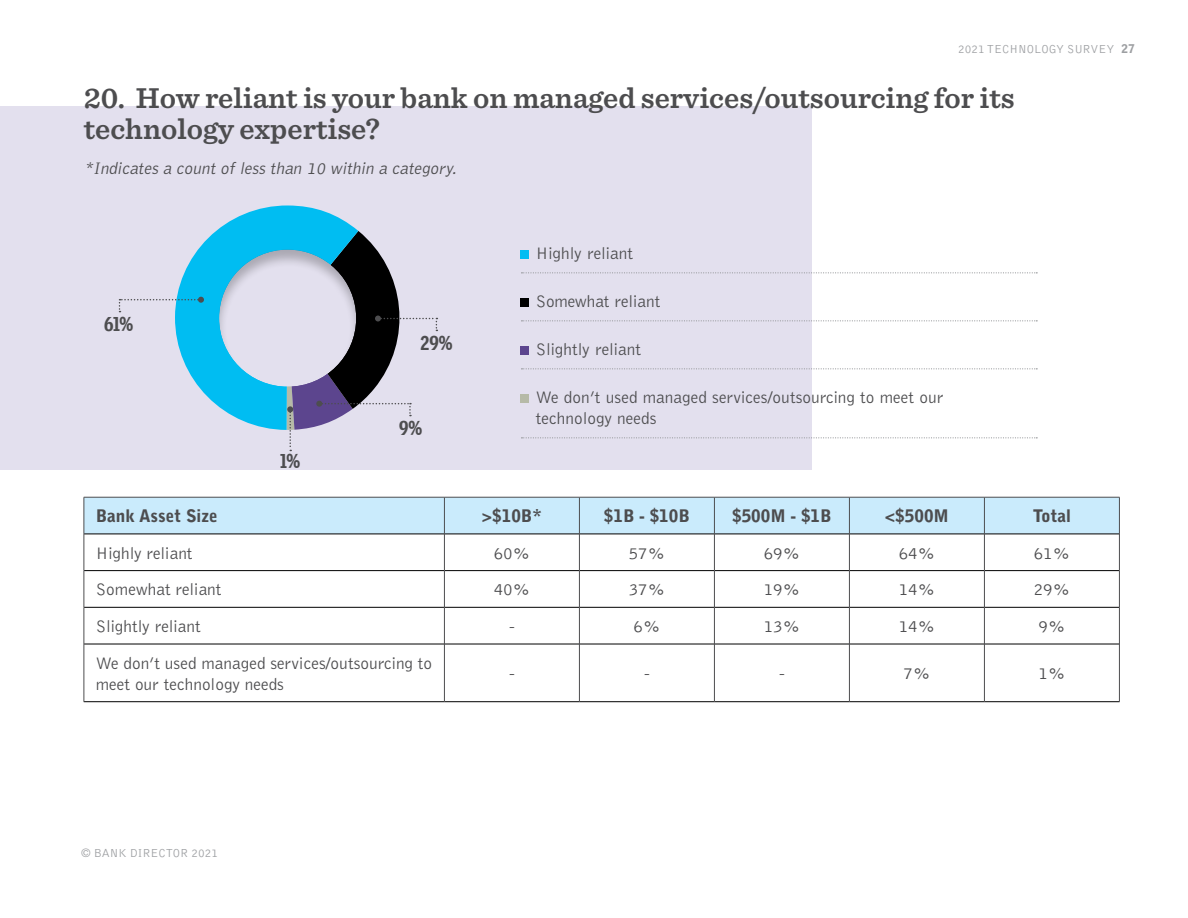
<style>
.page{position:relative;width:1188px;height:918px;background:#fff}
.page>*{position:absolute;margin:0;border:0;box-sizing:border-box;transform-origin:0 0}
.t1{font:600 30px/31.5px "Sentinel";color:#4d4d4f}
.t2{font:900 19.5px "Griffith Gothic Cond";color:#4d4d4f}
.t3{font:300 17.25px/21px "Bell Gothic";color:#4d4d4f}
.t4{font:900 17.25px "Bell Gothic";color:#4d4d4f}
.t5{font:italic 300 17.25px "Bell Gothic";color:#4d4d4f}
.t6{font:300 12px "Bell Gothic";color:#9d9fa2}
.s1{font-weight:900}
</style>
<div class="page">
<div style="left:0;top:107px;width:811px;height:363px;background:#e3e0ee"></div>
<svg style="left:521px;top:272px;width:516px;height:1px"></svg>
<svg style="left:521px;top:320px;width:516px;height:1px"></svg>
<svg style="left:521px;top:368px;width:516px;height:1px"></svg>
<svg style="left:521px;top:437px;width:516px;height:1px"></svg>
<div style="left:521px;top:251px;width:8px;height:8px;background:#00bdf2"></div>
<div style="left:521px;top:299px;width:8px;height:8px;background:#000"></div>
<div style="left:521px;top:347px;width:8px;height:8px;background:#5c458e"></div>
<div style="left:521px;top:395px;width:8px;height:8px;background:#b6baa7"></div>
<svg style="left:119px;top:205px;width:318px;height:246px"></svg>
<div style="left:85px;top:498px;width:1034px;height:36px;background:#caebfc"></div>
<svg style="left:85px;top:535px;width:1034px;height:166px"></svg>
<hr style="left:84px;top:534px;width:360px;height:1px;background:#000">
<hr style="left:445px;top:534px;width:134px;height:1px;background:#000">
<hr style="left:580px;top:534px;width:134px;height:1px;background:#000">
<hr style="left:715px;top:534px;width:134px;height:1px;background:#000">
<hr style="left:850px;top:534px;width:134px;height:1px;background:#000">
<hr style="left:985px;top:534px;width:134px;height:1px;background:#000">
<hr style="left:84px;top:570px;width:360px;height:1px;background:#000">
<hr style="left:445px;top:570px;width:134px;height:1px;background:#000">
<hr style="left:580px;top:570px;width:134px;height:1px;background:#000">
<hr style="left:715px;top:570px;width:134px;height:1px;background:#000">
<hr style="left:850px;top:570px;width:134px;height:1px;background:#000">
<hr style="left:985px;top:570px;width:134px;height:1px;background:#000">
<hr style="left:84px;top:607px;width:360px;height:1px;background:#000">
<hr style="left:445px;top:607px;width:134px;height:1px;background:#000">
<hr style="left:580px;top:607px;width:134px;height:1px;background:#000">
<hr style="left:715px;top:607px;width:134px;height:1px;background:#000">
<hr style="left:850px;top:607px;width:134px;height:1px;background:#000">
<hr style="left:985px;top:607px;width:134px;height:1px;background:#000">
<hr style="left:84px;top:644px;width:360px;height:1px;background:#000">
<hr style="left:445px;top:644px;width:134px;height:1px;background:#000">
<hr style="left:580px;top:644px;width:134px;height:1px;background:#000">
<hr style="left:715px;top:644px;width:134px;height:1px;background:#000">
<hr style="left:850px;top:644px;width:134px;height:1px;background:#000">
<hr style="left:985px;top:644px;width:134px;height:1px;background:#000">
<hr style="left:84px;top:701px;width:360px;height:1px;background:#000">
<hr style="left:444px;top:701px;width:135px;height:1px;background:#000">
<hr style="left:579px;top:701px;width:135px;height:1px;background:#000">
<hr style="left:714px;top:701px;width:135px;height:1px;background:#000">
<hr style="left:849px;top:701px;width:135px;height:1px;background:#000">
<hr style="left:984px;top:701px;width:136px;height:1px;background:#000">
<hr style="left:84px;top:497px;width:1px;height:37px;background:#4d4d4f">
<hr style="left:84px;top:497px;width:360px;height:1px;background:#4d4d4f">
<hr style="left:444px;top:497px;width:1px;height:37px;background:#4d4d4f">
<hr style="left:444px;top:497px;width:135px;height:1px;background:#4d4d4f">
<hr style="left:579px;top:497px;width:135px;height:1px;background:#4d4d4f">
<hr style="left:714px;top:497px;width:135px;height:1px;background:#4d4d4f">
<hr style="left:849px;top:497px;width:135px;height:1px;background:#4d4d4f">
<hr style="left:579px;top:497px;width:1px;height:37px;background:#4d4d4f">
<hr style="left:714px;top:497px;width:1px;height:37px;background:#4d4d4f">
<hr style="left:849px;top:497px;width:1px;height:37px;background:#4d4d4f">
<hr style="left:984px;top:497px;width:1px;height:37px;background:#4d4d4f">
<hr style="left:984px;top:497px;width:136px;height:1px;background:#4d4d4f">
<hr style="left:1119px;top:497px;width:1px;height:37px;background:#4d4d4f">
<hr style="left:84px;top:534px;width:1px;height:37px;background:#4d4d4f">
<hr style="left:84px;top:571px;width:1px;height:36px;background:#4d4d4f">
<hr style="left:84px;top:607px;width:1px;height:37px;background:#4d4d4f">
<hr style="left:84px;top:644px;width:1px;height:58px;background:#4d4d4f">
<hr style="left:444px;top:534px;width:1px;height:37px;background:#4d4d4f">
<hr style="left:444px;top:571px;width:1px;height:36px;background:#4d4d4f">
<hr style="left:444px;top:607px;width:1px;height:37px;background:#4d4d4f">
<hr style="left:444px;top:644px;width:1px;height:58px;background:#4d4d4f">
<hr style="left:579px;top:534px;width:1px;height:37px;background:#4d4d4f">
<hr style="left:714px;top:534px;width:1px;height:37px;background:#4d4d4f">
<hr style="left:849px;top:534px;width:1px;height:37px;background:#4d4d4f">
<hr style="left:579px;top:571px;width:1px;height:36px;background:#4d4d4f">
<hr style="left:714px;top:571px;width:1px;height:36px;background:#4d4d4f">
<hr style="left:849px;top:571px;width:1px;height:36px;background:#4d4d4f">
<hr style="left:579px;top:607px;width:1px;height:37px;background:#4d4d4f">
<hr style="left:714px;top:607px;width:1px;height:37px;background:#4d4d4f">
<hr style="left:849px;top:607px;width:1px;height:37px;background:#4d4d4f">
<hr style="left:579px;top:644px;width:1px;height:58px;background:#4d4d4f">
<hr style="left:714px;top:644px;width:1px;height:58px;background:#4d4d4f">
<hr style="left:849px;top:644px;width:1px;height:58px;background:#4d4d4f">
<hr style="left:984px;top:534px;width:1px;height:37px;background:#4d4d4f">
<hr style="left:984px;top:571px;width:1px;height:36px;background:#4d4d4f">
<hr style="left:984px;top:607px;width:1px;height:37px;background:#4d4d4f">
<hr style="left:984px;top:644px;width:1px;height:58px;background:#4d4d4f">
<hr style="left:1119px;top:534px;width:1px;height:37px;background:#4d4d4f">
<hr style="left:1119px;top:571px;width:1px;height:36px;background:#4d4d4f">
<hr style="left:1119px;top:607px;width:1px;height:37px;background:#4d4d4f">
<hr style="left:1119px;top:644px;width:1px;height:58px;background:#4d4d4f">
<p class="t6" style="left:958px;top:43px;width:178px">2021 TECHNOLOGY SURVEY <span class="s1">27</span></p>
<h1 class="t1" style="left:84px;top:81px;width:933px">20. How reliant is your bank on managed services/outsourcing for its technology expertise?</h1>
<p class="t5" style="left:84px;top:159px;width:378px">*Indicates a count of less than 10 within a category.</p>
<p class="t2" style="left:104px;top:313px;width:31px">61%</p>
<p class="t2" style="left:280px;top:450px;width:22px">1%</p>
<p class="t2" style="left:421px;top:332px;width:33px">29%</p>
<p class="t2" style="left:399px;top:417px;width:25px">9%</p>
<p class="t3" style="left:536px;top:243px;width:99px">Highly reliant</p>
<p class="t3" style="left:536px;top:291px;width:126px">Somewhat reliant</p>
<p class="t3" style="left:536px;top:339px;width:107px">Slightly reliant</p>
<p class="t3" style="left:536px;top:387px;width:409px">We don’t used managed services/outsourcing to meet our technology needs</p>
<p class="t4" style="left:96px;top:506px;width:123px">Bank Asset Size</p>
<p class="t4" style="left:482px;top:506px;width:62px">&gt;$10B*</p>
<p class="t4" style="left:604px;top:506px;width:88px">$1B - $10B</p>
<p class="t4" style="left:732px;top:506px;width:101px">$500M - $1B</p>
<p class="t4" style="left:885px;top:506px;width:66px">&lt;$500M</p>
<p class="t4" style="left:1033px;top:506px;width:40px">Total</p>
<p class="t3" style="left:96px;top:543px;width:98px">Highly reliant</p>
<p class="t3" style="left:494px;top:543px;width:38px">60%</p>
<p class="t3" style="left:629px;top:543px;width:38px">57%</p>
<p class="t3" style="left:764px;top:543px;width:38px">69%</p>
<p class="t3" style="left:899px;top:543px;width:38px">64%</p>
<p class="t3" style="left:1034px;top:543px;width:38px">61%</p>
<p class="t3" style="left:96px;top:580px;width:127px">Somewhat reliant</p>
<p class="t3" style="left:494px;top:580px;width:38px">40%</p>
<p class="t3" style="left:629px;top:580px;width:38px">37%</p>
<p class="t3" style="left:764px;top:580px;width:38px">19%</p>
<p class="t3" style="left:899px;top:580px;width:38px">14%</p>
<p class="t3" style="left:1034px;top:580px;width:38px">29%</p>
<p class="t3" style="left:96px;top:616px;width:107px">Slightly reliant</p>
<p class="t3" style="left:509px;top:616px;width:7px">-</p>
<p class="t3" style="left:634px;top:616px;width:28px">6%</p>
<p class="t3" style="left:764px;top:616px;width:38px">13%</p>
<p class="t3" style="left:899px;top:616px;width:38px">14%</p>
<p class="t3" style="left:1039px;top:616px;width:28px">9%</p>
<p class="t3" style="left:96px;top:653px;width:338px">We don’t used managed services/outsourcing to meet our technology needs</p>
<p class="t3" style="left:509px;top:663px;width:7px">-</p>
<p class="t3" style="left:644px;top:663px;width:7px">-</p>
<p class="t3" style="left:779px;top:663px;width:7px">-</p>
<p class="t3" style="left:904px;top:663px;width:28px">7%</p>
<p class="t3" style="left:1039px;top:663px;width:28px">1%</p>
<p class="t6" style="left:81px;top:846px;width:139px">© BANK DIRECTOR 2021</p>
</div>
